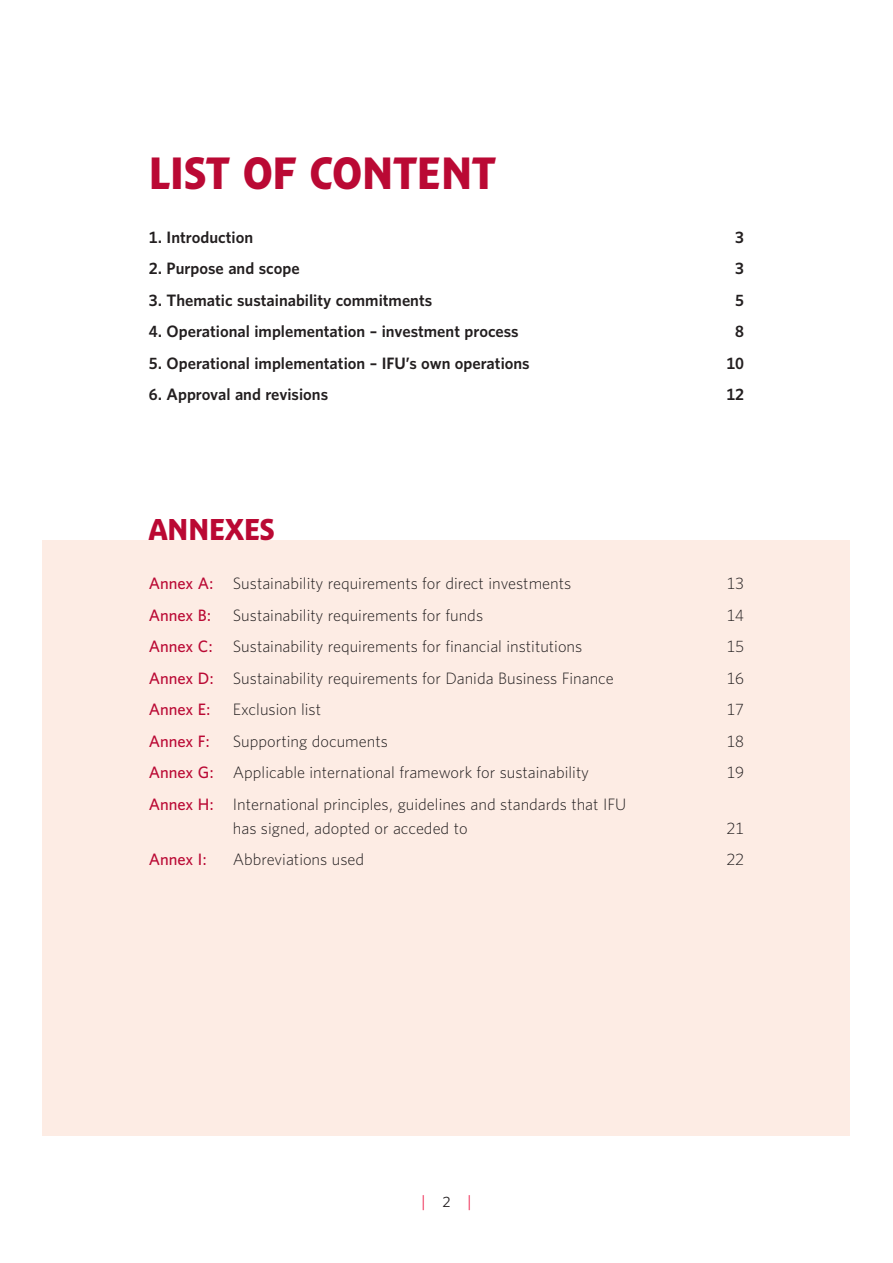
<style>
.page{position:relative;width:893px;height:1263px;background:#fff}
.page>*{position:absolute;margin:0;border:0;box-sizing:border-box;transform-origin:0 0}
.t1{font:45px "IFU Headline";color:#ba0934}
.t2{font:30px "IFU Headline";color:#ba0934}
.t3{font:300 16.5px/24px "Whitney";color:#231f20}
.t4{font:600 16.5px "Whitney";color:#231f20}
.t5{font:500 16.5px "Whitney";color:#ba0934}
.t6{font:15px "Klavika";color:#ed1845}
.s1{font-weight:500;color:#ba0934}
.s2{font-family:"Whitney";color:#231f20}
</style>
<div class="page">
<div style="left:43px;top:540px;width:807px;height:595px;background:#fdece4"></div>
<h1 class="t1" style="left:149px;top:146px;width:349px">LIST OF CONTENT</h1>
<p class="t4" style="left:149px;top:226px;width:106px">1. Introduction</p>
<p class="t4" style="left:735px;top:226px;width:10px">3</p>
<p class="t4" style="left:149px;top:258px;width:152px">2. Purpose and scope</p>
<p class="t4" style="left:735px;top:258px;width:10px">3</p>
<p class="t4" style="left:149px;top:289px;width:285px">3. Thematic sustainability commitments</p>
<p class="t4" style="left:735px;top:289px;width:10px">5</p>
<p class="t4" style="left:149px;top:321px;width:371px">4. Operational implementation – investment process</p>
<p class="t4" style="left:735px;top:321px;width:10px">8</p>
<p class="t4" style="left:149px;top:352px;width:382px">5. Operational implementation – IFU’s own operations</p>
<p class="t4" style="left:726px;top:352px;width:19px">10</p>
<p class="t4" style="left:149px;top:384px;width:181px">6. Approval and revisions</p>
<p class="t4" style="left:726px;top:384px;width:19px">12</p>
<h2 class="t2" style="left:149px;top:512px;width:127px">ANNEXES</h2>
<p class="t3" style="left:149px;top:571px;width:424px"><span class="s1">Annex A:</span> Sustainability requirements for direct investments</p>
<p class="t3" style="left:726px;top:571px;width:19px">13</p>
<p class="t5" style="left:149px;top:604px;width:64px">Annex B:</p>
<p class="t3" style="left:233px;top:603px;width:252px">Sustainability requirements for funds</p>
<p class="t3" style="left:726px;top:603px;width:19px">14</p>
<p class="t3" style="left:149px;top:634px;width:435px"><span class="s1">Annex C:</span> Sustainability requirements for financial institutions</p>
<p class="t3" style="left:726px;top:634px;width:19px">15</p>
<p class="t3" style="left:149px;top:666px;width:466px"><span class="s1">Annex D:</span> Sustainability requirements for Danida Business Finance</p>
<p class="t3" style="left:726px;top:666px;width:19px">16</p>
<p class="t5" style="left:149px;top:699px;width:63px">Annex E:</p>
<p class="t3" style="left:233px;top:697px;width:90px">Exclusion list</p>
<p class="t3" style="left:726px;top:697px;width:19px">17</p>
<p class="t5" style="left:149px;top:730px;width:63px">Annex F:</p>
<p class="t3" style="left:233px;top:729px;width:157px">Supporting documents</p>
<p class="t3" style="left:726px;top:729px;width:19px">18</p>
<p class="t3" style="left:149px;top:760px;width:442px"><span class="s1">Annex G:</span> Applicable international framework for sustainability</p>
<p class="t3" style="left:726px;top:760px;width:19px">19</p>
<p class="t3" style="left:233px;top:792px;width:395px;text-indent:-84px"><span class="s1">Annex H:</span> International principles, guidelines and standards that IFU has signed, adopted or acceded to</p>
<p class="t3" style="left:726px;top:816px;width:19px">21</p>
<p class="t5" style="left:149px;top:849px;width:60px">Annex I:</p>
<p class="t3" style="left:233px;top:847px;width:133px">Abbreviations used</p>
<p class="t3" style="left:726px;top:847px;width:19px">22</p>
<p class="t6" style="left:421px;top:1192px;width:51px">| <span class="s2">2</span> |</p>
</div>
